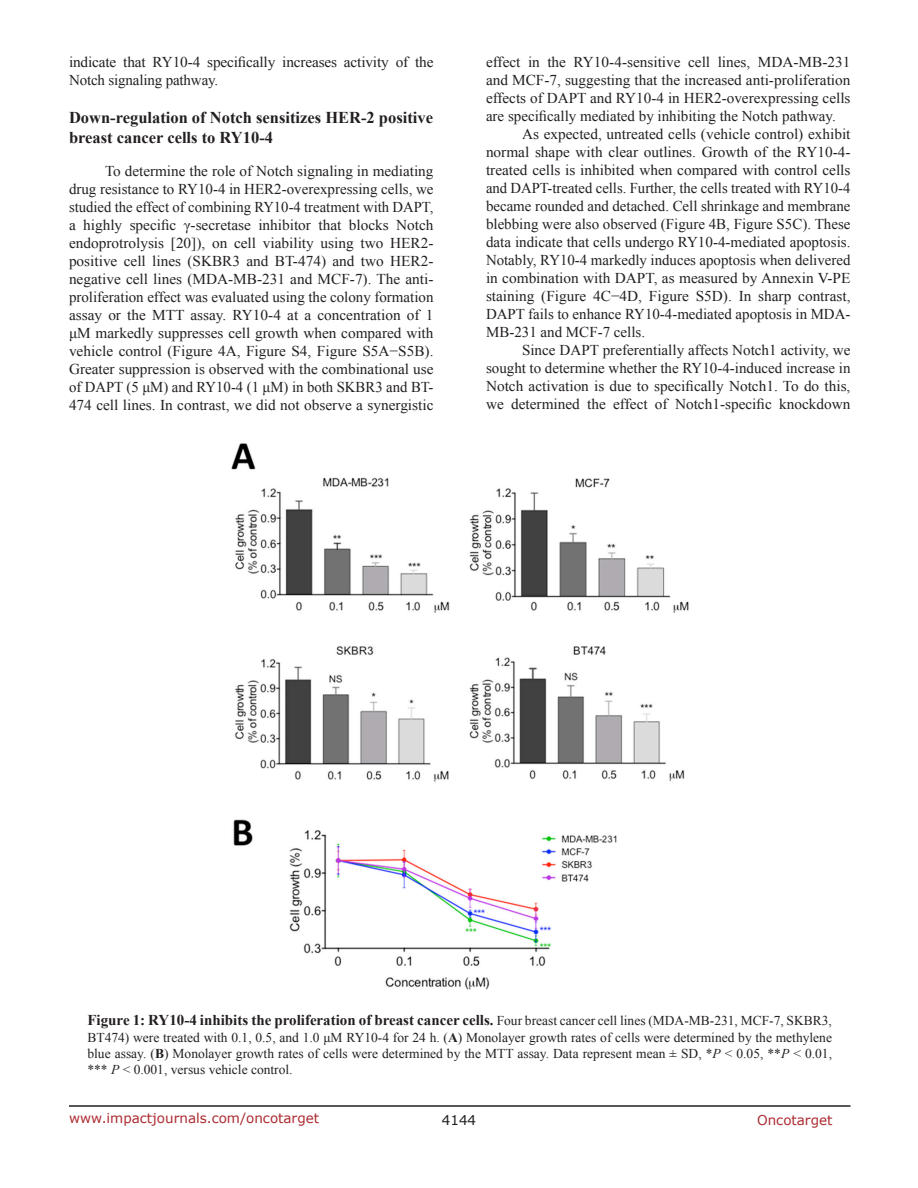
<style>
.page{position:relative;width:918px;height:1188px;background:#fff}
.page>*{position:absolute;margin:0;border:0;box-sizing:border-box;transform-origin:0 0}
.SubHeading_middle{font:700 16.5px/19.8px "Times New Roman";color:#231f20}
.BodyText{font:15px/18px "Times New Roman";color:#231f20;text-align:justify}
.FigureText{font:700 15px "Times New Roman";color:#231f20}
.FigureText-2{font:13.5px/16.2px "Times New Roman";color:#231f20;text-align:justify}
.t1{font:13.5px "Verdana";color:#ac2b31}
.t2{font:13.5px "Verdana";color:#231f20}
.s1{font-weight:400;font-size:13.5px}
.s2{font-weight:700}
.s3{font-style:italic}
</style>
<div class="page">
<hr style="left:69px;top:1105px;width:781px;height:2px;background:#231f20">
<img style="left:231px;top:444px;width:457px;height:546px">
<p class="BodyText" style="left:69px;top:53px;width:366px">indicate that RY10-4 specifically increases activity of the<br>Notch signaling pathway.</p>
<p class="SubHeading_middle" style="left:69px;top:107px;width:366px">Down-regulation of Notch sensitizes HER-2 positive breast cancer cells to RY10-4</p>
<p class="BodyText" style="left:69px;top:162px;width:366px;text-indent:36px">To determine the role of Notch signaling in mediating drug resistance to RY10-4 in HER2-overexpressing cells, we studied the effect of combining RY10-4 treatment with DAPT, a highly specific γ-secretase inhibitor that blocks Notch endoprotrolysis [20]), on cell viability using two HER2- positive cell lines (SKBR3 and BT-474) and two HER2- negative cell lines (MDA-MB-231 and MCF-7). The anti&shy;proliferation effect was evaluated using the colony formation assay or the MTT assay. RY10-4 at a concentration of 1 μM markedly suppresses cell growth when compared with vehicle control (Figure 4A, Figure S4, Figure S5A−S5B).<br>Greater suppression is observed with the combinational use of DAPT (5 μM) and RY10-4 (1 μM) in both SKBR3 and BT-474 cell lines. In contrast, we did not observe a synergistic</p>
<p class="BodyText" style="left:486px;top:53px;width:366px">effect in the RY10-4-sensitive cell lines, MDA-MB-231 and MCF-7, suggesting that the increased anti-proliferation effects of DAPT and RY10-4 in HER2-overexpressing cells are specifically mediated by inhibiting the Notch pathway.</p>
<p class="BodyText" style="left:486px;top:125px;width:366px;text-indent:36px">As expected, untreated cells (vehicle control) exhibit normal shape with clear outlines. Growth of the RY10-4- treated cells is inhibited when compared with control cells and DAPT-treated cells. Further, the cells treated with RY10-4 became rounded and detached. Cell shrinkage and membrane blebbing were also observed (Figure 4B, Figure S5C). These data indicate that cells undergo RY10-4-mediated apoptosis.<br>Notably, RY10-4 markedly induces apoptosis when delivered in combination with DAPT, as measured by Annexin V-PE staining (Figure 4C−4D, Figure S5D). In sharp contrast, DAPT fails to enhance RY10-4-mediated apoptosis in MDA-MB-231 and MCF-7 cells.</p>
<p class="BodyText" style="left:486px;top:341px;width:366px;text-indent:36px">Since DAPT preferentially affects Notch1 activity, we sought to determine whether the RY10-4-induced increase in Notch activation is due to specifically Notch1. To do this, we determined the effect of Notch1-specific knockdown</p>
<p class="FigureText" style="left:87px;top:1010px;width:746px">Figure 1: RY10-4 inhibits the proliferation of breast cancer cells. <span class="s1">Four breast cancer cell lines (MDA-MB-231, MCF-7, SKBR3,</span></p>
<p class="FigureText-2" style="left:87px;top:1029px;width:746px">BT474) were treated with 0.1, 0.5, and 1.0 μM RY10-4 for 24 h. (<span class="s2">A</span>) Monolayer growth rates of cells were determined by the methylene blue assay. (<span class="s2">B</span>) Monolayer growth rates of cells were determined by the MTT assay. Data represent mean ± SD, *<span class="s3">P</span> &lt; 0.05, **<span class="s3">P</span> &lt; 0.01, *** <span class="s3">P</span> &lt; 0.001, versus vehicle control.</p>
<p class="t1" style="left:69px;top:1109px;width:252px">www.impactjournals.com/oncotarget</p>
<p class="t2" style="left:442px;top:1111px;width:36px">4144</p>
<p class="t1" style="left:757px;top:1111px;width:77px">Oncotarget</p>
</div>
